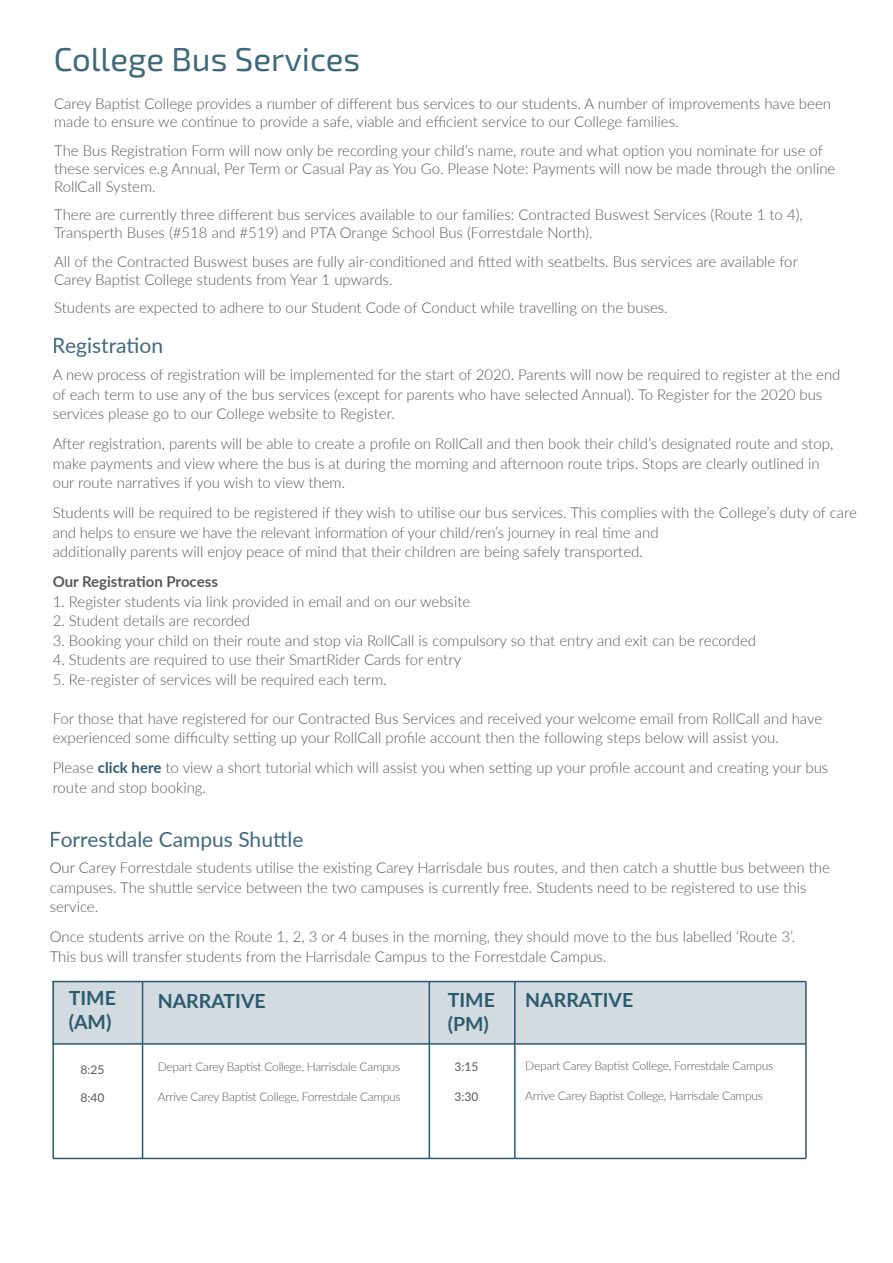
<style>
.page{position:relative;width:893px;height:1263px;background:#fff}
.page>*{position:absolute;margin:0;border:0;box-sizing:border-box;transform-origin:0 0}
.t1{font:33px "Exo 2";color:#2b5a6e}
.t2{font:21px "Lato";color:#2b5a6e}
.t3{font:700 19.5px/24px "Lato";color:#2b5a6e}
.t4{font:300 15px/19.5px "Lato";color:#57585a}
.t5{font:700 15px "Lato";color:#57585a}
.t6{font:300 12px "Lato";letter-spacing:-.02em;color:#57585a}
.t7{font:12px "Lato";color:#57585a}
.s1{font-weight:700;color:#2b5a6e}
</style>
<div class="page">
<div style="left:53px;top:981px;width:753px;height:63px;background:#d2dce0"></div>
<hr style="left:52px;top:981px;width:2px;height:177px;background:#2b5a6e">
<hr style="left:142px;top:981px;width:1px;height:177px;background:#2b5a6e">
<hr style="left:805px;top:981px;width:2px;height:177px;background:#2b5a6e">
<hr style="left:53px;top:1043px;width:753px;height:1px;background:#2b5a6e">
<hr style="left:429px;top:981px;width:1px;height:177px;background:#2b5a6e">
<hr style="left:514px;top:981px;width:2px;height:177px;background:#2b5a6e">
<hr style="left:53px;top:1158px;width:753px;height:1px;background:#2b5a6e">
<hr style="left:53px;top:981px;width:753px;height:1px;background:#2b5a6e">
<h1 class="t1" style="left:53px;top:36px;width:309px">College Bus Services</h1>
<p class="t4" style="left:54px;top:94px;width:778px;line-height:18px">Carey Baptist College provides a number of different bus services to our students. A number of improvements have been made to ensure we continue to provide a safe, viable and efficient service to our College families.</p>
<p class="t4" style="left:54px;top:141px;width:783px;line-height:18px">The Bus Registration Form will now only be recording your child’s name, route and what option you nominate for use of these services e.g Annual, Per Term or Casual Pay as You Go. Please Note: Payments will now be made through the online<br>RollCall System.</p>
<p class="t4" style="left:54px;top:205px;width:750px;line-height:18px">There are currently three different bus services available to our families: Contracted Buswest Services (Route 1 to 4),<br>Transperth Buses (#518 and #519) and PTA Orange School Bus (Forrestdale North).</p>
<p class="t4" style="left:54px;top:252px;width:745px;line-height:18px">All of the Contracted Buswest buses are fully air-conditioned and fitted with seatbelts. Bus services are available for<br>Carey Baptist College students from Year 1 upwards.</p>
<p class="t4" style="left:54px;top:297px;width:615px">Students are expected to adhere to our Student Code of Conduct while travelling on the buses.</p>
<h2 class="t2" style="left:53px;top:331px;width:112px">Registration</h2>
<p class="t4" style="left:53px;top:365px;width:789px">A new process of registration will be implemented for the start of 2020. Parents will now be required to register at the end of each term to use any of the bus services (except for parents who have selected Annual). To Register for the 2020 bus services please go to our College website to Register.</p>
<p class="t4" style="left:53px;top:434px;width:782px">After registration, parents will be able to create a profile on RollCall and then book their child’s designated route and stop, make payments and view where the bus is at during the morning and afternoon route trips. Stops are clearly outlined in our route narratives if you wish to view them.</p>
<p class="t4" style="left:53px;top:503px;width:806px">Students will be required to be registered if they wish to utilise our bus services. This complies with the College’s duty of care and helps to ensure we have the relevant information of your child/ren’s journey in real time and<br>additionally parents will enjoy peace of mind that their children are being safely transported.</p>
<p class="t5" style="left:53px;top:571px;width:167px">Our Registration Process</p>
<p class="t4" style="left:53px;top:591px;width:419px">1. Register students via link provided in email and on our website</p>
<p class="t4" style="left:53px;top:611px;width:199px">2. Student details are recorded</p>
<p class="t4" style="left:53px;top:630px;width:705px">3. Booking your child on their route and stop via RollCall is compulsory so that entry and exit can be recorded</p>
<p class="t4" style="left:53px;top:650px;width:410px">4. Students are required to use their SmartRider Cards for entry</p>
<p class="t4" style="left:53px;top:669px;width:336px">5. Re-register of services will be required each term.</p>
<p class="t4" style="left:53px;top:708px;width:771px">For those that have registered for our Contracted Bus Services and received your welcome email from RollCall and have experienced some difficulty setting up your RollCall profile account then the following steps below will assist you.</p>
<p class="t4" style="left:53px;top:758px;width:777px">Please <span class="s1">click here</span> to view a short tutorial which will assist you when setting up your profile account and creating your bus route and stop booking.</p>
<h2 class="t2" style="left:50px;top:824px;width:255px">Forrestdale Campus Shuttle</h2>
<p class="t4" style="left:50px;top:857px;width:782px">Our Carey Forrestdale students utilise the existing Carey Harrisdale bus routes, and then catch a shuttle bus between the campuses. The shuttle service between the two campuses is currently free. Students need to be registered to use this service.</p>
<p class="t4" style="left:50px;top:926px;width:747px">Once students arrive on the Route 1, 2, 3 or 4 buses in the morning, they should move to the bus labelled ‘Route 3’.<br>This bus will transfer students from the Harrisdale Campus to the Forrestdale Campus.</p>
<h3 class="t3" style="left:69px;top:985px;width:49px">TIME (AM)</h3>
<h3 class="t3" style="left:158px;top:988px;width:110px">NARRATIVE</h3>
<p class="t6" style="left:158px;top:1058px;width:244px">Depart Carey Baptist College, Harrisdale Campus</p>
<p class="t6" style="left:158px;top:1088px;width:244px">Arrive Carey Baptist College, Forrestdale Campus</p>
<h3 class="t3" style="left:448px;top:987px;width:49px">TIME (PM)</h3>
<h3 class="t3" style="left:525px;top:987px;width:110px">NARRATIVE</h3>
<p class="t6" style="left:525px;top:1057px;width:249px">Depart Carey Baptist College, Forrestdale Campus</p>
<p class="t6" style="left:525px;top:1087px;width:239px">Arrive Carey Baptist College, Harrisdale Campus</p>
<p class="t7" style="left:454px;top:1058px;width:25px">3:15</p>
<p class="t7" style="left:454px;top:1088px;width:25px">3:30</p>
<p class="t7" style="left:81px;top:1061px;width:25px">8:25</p>
<p class="t7" style="left:81px;top:1089px;width:25px">8:40</p>
</div>
